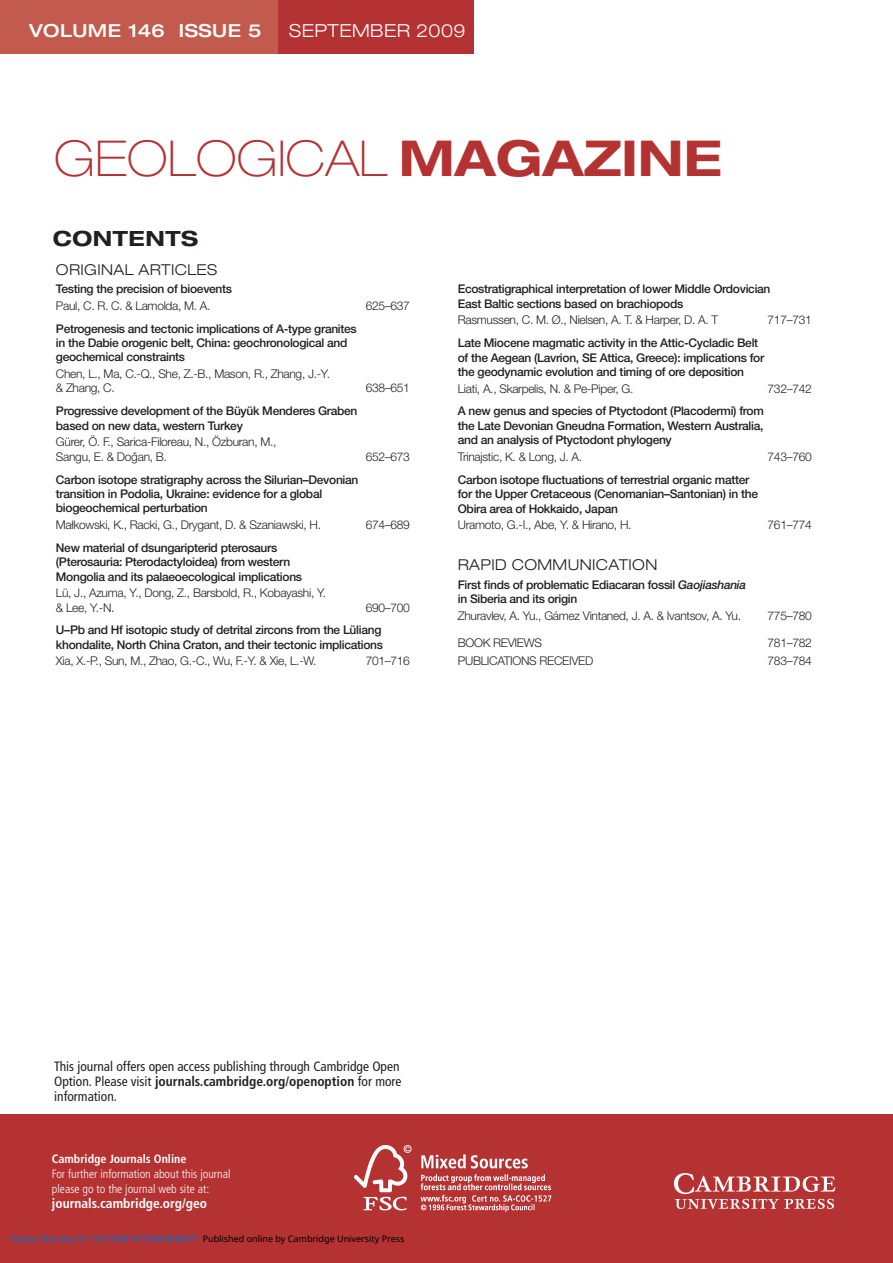
<style>
.page{position:relative;width:893px;height:1263px;background:#fff}
.page>*{position:absolute;margin:0;border:0;box-sizing:border-box;transform-origin:0 0}
.t1{font:100 expanded 49.5px "Helvetica Neue";color:#b53232}
.t2{font:700 expanded 21px "Helvetica Neue";letter-spacing:.025em;color:#231f20}
.t3{font:500 expanded 18px "Helvetica Neue";letter-spacing:.025em;color:#fff}
.t4{font:300 expanded 18px "Helvetica Neue";letter-spacing:.025em;color:#fff}
.t5{font:300 expanded 15px "Helvetica Neue";letter-spacing:.025em;color:#231f20}
.t6{font:condensed 13.5px/15px "Frutiger";color:#231f20}
.t7{font:700 condensed 13.5px "Frutiger";color:#fff}
.t8{font:500 12px/14.4px "Helvetica Neue";letter-spacing:-.025em;color:#231f20}
.t9{font:300 12px/14.4px "Helvetica Neue";letter-spacing:-.025em;color:#231f20}
.t10{font:300 condensed 12px/15px "Frutiger";color:#fff}
.t11{font:700 condensed 12px "Frutiger";color:#fff}
.t12{font:9px "Noto Sans";color:#0172cf}
.s1{font-weight:700}
.s2{font-style:italic}
.s3{color:#000}
</style>
<div class="page">
<hr style="left:892px;top:0;width:1px;height:1263px;background:#3a1d42">
<div style="left:0;top:1114px;width:893px;height:149px;background:#b53232"></div>
<svg style="left:674px;top:1173px;width:161px;height:36px"></svg>
<div style="left:0;top:0;width:281px;height:54px;background:#c25b4d"></div>
<div style="left:279px;top:0;width:195px;height:54px;background:#b53232"></div>
<img style="left:354px;top:1145px;width:198px;height:66px">
<h3 class="t3" style="left:29px;top:24px;width:234px">VOLUME 146 ISSUE 5</h3>
<h3 class="t4" style="left:289px;top:24px;width:178px">SEPTEMBER 2009</h3>
<h1 class="t1" style="left:54px;top:140px;width:670px">GEOLOGICAL <span class="s1">MAGAZINE</span></h1>
<h2 class="t2" style="left:53px;top:231px;width:147px">CONTENTS</h2>
<p class="t5" style="left:56px;top:264px;width:163px">ORIGINAL ARTICLES</p>
<p class="t8" style="left:56px;top:283px;width:178px">Testing the precision of bioevents</p>
<p class="t9" style="left:56px;top:299px;width:156px">Paul, C. R. C. &amp; Lamolda, M. A.</p>
<p class="t9" style="left:366px;top:299px;width:46px">625–637</p>
<p class="t8" style="left:56px;top:322px;width:302px">Petrogenesis and tectonic implications of A-type granites in the Dabie orogenic belt, China: geochronological and geochemical constraints</p>
<p class="t9" style="left:56px;top:368px;width:276px">Chen, L., Ma, C.-Q., She, Z.-B., Mason, R., Zhang, J.-Y. &amp; Zhang, C.</p>
<p class="t9" style="left:366px;top:382px;width:46px">638–651</p>
<p class="t8" style="left:56px;top:405px;width:303px">Progressive development of the Büyük Menderes Graben based on new data, western Turkey</p>
<p class="t9" style="left:56px;top:436px;width:222px">Gürer, Ö. F., Sarica-Filoreau, N., Özburan, M.,<br>Sangu, E. &amp; Dogˇ an, B.</p>
<p class="t9" style="left:366px;top:450px;width:46px">652–673</p>
<p class="t8" style="left:56px;top:473px;width:304px">Carbon isotope stratigraphy across the Silurian–Devonian transition in Podolia, Ukraine: evidence for a global biogeochemical perturbation</p>
<p class="t9" style="left:56px;top:518px;width:267px">Małkowski, K., Racki, G., Drygant, D. &amp; Szaniawski, H.</p>
<p class="t9" style="left:366px;top:518px;width:46px">674–689</p>
<p class="t8" style="left:56px;top:541px;width:248px">New material of dsungaripterid pterosaurs (Pterosauria: Pterodactyloidea) from western<br>Mongolia and its palaeoecological implications</p>
<p class="t9" style="left:56px;top:587px;width:272px">Lü, J., Azuma, Y., Dong, Z., Barsbold, R., Kobayashi, Y. &amp; Lee, Y.-N.</p>
<p class="t9" style="left:366px;top:601px;width:46px">690–700</p>
<p class="t8" style="left:56px;top:624px;width:329px">U–Pb and Hf isotopic study of detrital zircons from the Lüliang khondalite, North China Craton, and their tectonic implications</p>
<p class="t9" style="left:56px;top:655px;width:262px">Xia, X.-P., Sun, M., Zhao, G.-C., Wu, F.-Y. &amp; Xie, L.-W.</p>
<p class="t9" style="left:366px;top:655px;width:46px">701–716</p>
<p class="t8" style="left:458px;top:283px;width:314px">Ecostratigraphical interpretation of lower Middle Ordovician<br>East Baltic sections based on brachiopods</p>
<p class="t9" style="left:458px;top:314px;width:262px">Rasmussen, C. M. Ø., Nielsen, A. T. &amp; Harper, D. A. T</p>
<p class="t9" style="left:768px;top:314px;width:46px">717–731</p>
<p class="t8" style="left:458px;top:337px;width:308px">Late Miocene magmatic activity in the Attic-Cycladic Belt of the Aegean (Lavrion, SE Attica, Greece): implications for the geodynamic evolution and timing of ore deposition</p>
<p class="t9" style="left:458px;top:382px;width:177px">Liati, A., Skarpelis, N. &amp; Pe-Piper, G.</p>
<p class="t9" style="left:768px;top:382px;width:46px">732–742</p>
<p class="t8" style="left:458px;top:405px;width:307px;text-align:justify">A new genus and species of Ptyctodont (Placodermi) from the Late Devonian Gneudna Formation, Western Australia, and an analysis of Ptyctodont phylogeny</p>
<p class="t9" style="left:458px;top:450px;width:126px">Trinajstic, K. &amp; Long, J. A.</p>
<p class="t9" style="left:768px;top:450px;width:46px">743–760</p>
<p class="t8" style="left:458px;top:473px;width:302px">Carbon isotope fluctuations of terrestrial organic matter for the Upper Cretaceous (Cenomanian–Santonian) in the<br>Obira area of Hokkaido, Japan</p>
<p class="t9" style="left:458px;top:519px;width:175px">Uramoto, G.-I., Abe, Y. &amp; Hirano, H.</p>
<p class="t9" style="left:768px;top:519px;width:46px">761–774</p>
<p class="t5" style="left:458px;top:559px;width:201px">RAPID COMMUNICATION</p>
<p class="t8" style="left:458px;top:578px;width:290px">First finds of problematic Ediacaran fossil <span class="s2">Gaojiashania </span>in Siberia and its origin</p>
<p class="t9" style="left:458px;top:609px;width:285px">Zhuravlev, A. Yu., Gámez Vintaned, J. A. &amp; Ivantsov, A. Yu.</p>
<p class="t9" style="left:768px;top:609px;width:46px">775–780</p>
<p class="t9" style="left:458px;top:636px;width:86px">BOOK REVIEWS</p>
<p class="t9" style="left:768px;top:636px;width:46px">781–782</p>
<p class="t9" style="left:458px;top:655px;width:137px">PUBLICATIONS RECEIVED</p>
<p class="t9" style="left:768px;top:655px;width:46px">783–784</p>
<p class="t6" style="left:54px;top:1059px;width:349px">This journal offers open access publishing through Cambridge Open<br>Option. Please visit <span class="s1">journals.cambridge.org/openoption</span> for more information.</p>
<p class="t11" style="left:52px;top:1154px;width:136px">Cambridge Journals Online</p>
<p class="t10" style="left:52px;top:1168px;width:180px">For further information about this journal please go to the journal web site at:</p>
<p class="t7" style="left:52px;top:1198px;width:157px">journals.cambridge.org/geo</p>
<p class="t12" style="left:12px;top:1232px;width:394px">https://doi.org/10.1017/S0016756809990471 <span class="s3">Published online by Cambridge University Press</span></p>
</div>
